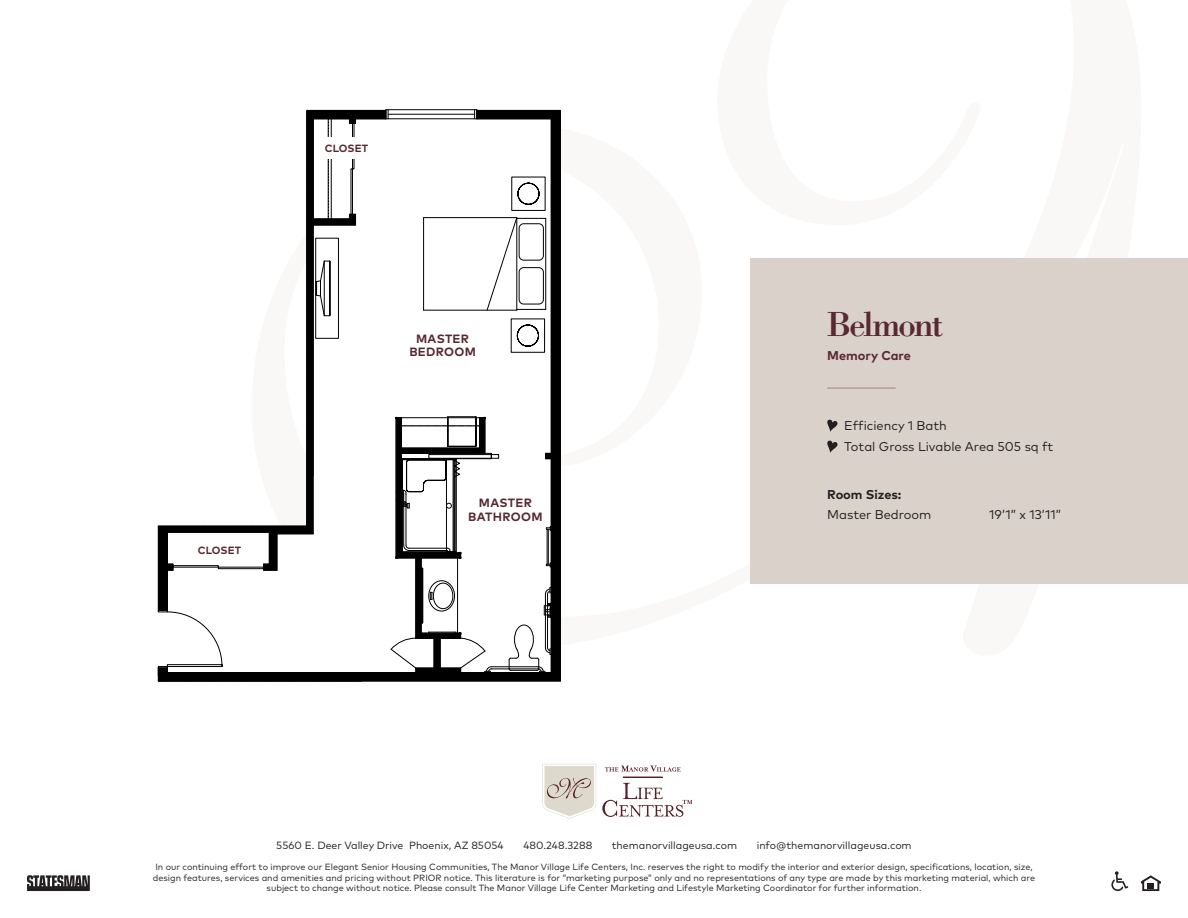
<style>
.page{position:relative;width:1188px;height:918px;background:#fff}
.page>*{position:absolute;margin:0;border:0;box-sizing:border-box;transform-origin:0 0}
.t1{font:36px "Bodoni Std";letter-spacing:-.06em;color:#582931}
.Paragraph_Style_2{font:12.75px "Mark Pro";color:#231f20}
.Paragraph_Style_2-2{font:700 12.75px "Mark Pro";color:#231f20}
.t2{font:700 12.75px "Mark Pro";color:#582931}
.t3{font:700 12px/13.2px "Mark Pro";letter-spacing:.025em;color:#582931;text-align:center}
.t4{font:10.5px "Mark Pro";color:#231f20}
.t5{font:700 10.5px "Mark Pro";letter-spacing:.005em;color:#582931}
.t6{font:9px/10.5px "Mark Pro";color:#231f20;text-align:center}
</style>
<div class="page">
<hr style="left:158px;top:681px;width:402px;height:1px;background:#000">
<hr style="left:386px;top:109px;width:91px;height:1px;background:#000">
<svg style="left:158px;top:110px;width:403px;height:571px"></svg>
<hr style="left:545px;top:595px;width:1px;height:52px;background:#000">
<hr style="left:547px;top:594px;width:1px;height:54px;background:#000">
<svg style="left:545px;top:587px;width:6px;height:8px"></svg>
<hr style="left:491px;top:669px;width:47px;height:1px;background:#000">
<hr style="left:492px;top:667px;width:46px;height:1px;background:#000">
<svg style="left:509px;top:602px;width:43px;height:71px"></svg>
<hr style="left:551px;top:584px;width:3px;height:74px;background:#000">
<hr style="left:484px;top:673px;width:62px;height:3px;background:#000">
<div style="left:421px;top:568px;width:2px;height:55px;border:1px dashed #000"></div>
<hr style="left:457px;top:558px;width:1px;height:75px;background:#000">
<svg style="left:391px;top:632px;width:101px;height:41px"></svg>
<hr style="left:406px;top:495px;width:1px;height:50px;background:#000">
<hr style="left:403px;top:495px;width:1px;height:50px;background:#000">
<hr style="left:409px;top:548px;width:39px;height:1px;background:#000">
<hr style="left:409px;top:550px;width:38px;height:1px;background:#000">
<hr style="left:401px;top:553px;width:55px;height:1px;background:#000">
<hr style="left:402px;top:552px;width:54px;height:1px;background:#000">
<hr style="left:401px;top:459px;width:1px;height:94px;background:#000">
<hr style="left:456px;top:459px;width:1px;height:94px;background:#000">
<hr style="left:402px;top:460px;width:1px;height:92px;background:#000">
<svg style="left:395px;top:545px;width:21px;height:14px"></svg>
<hr style="left:446px;top:460px;width:1px;height:92px;background:#000">
<hr style="left:453px;top:459px;width:1px;height:93px;background:#000">
<hr style="left:454px;top:459px;width:1px;height:93px;background:#000">
<svg style="left:446px;top:548px;width:15px;height:11px"></svg>
<svg style="left:395px;top:110px;width:166px;height:399px"></svg>
<svg style="left:158px;top:110px;width:198px;height:417px"></svg>
<div style="left:320px;top:137px;width:52px;height:21px;background:#fff"></div>
<div style="left:193px;top:539px;width:53px;height:21px;background:#fff"></div>
<div style="left:395px;top:333px;width:95px;height:24px;background:#fff"></div>
<div style="left:462px;top:496px;width:87px;height:26px;background:#fff"></div>
<svg style="left:605px;top:766px;width:76px;height:6px"></svg>
<hr style="left:623px;top:777px;width:39px;height:1px;background:#562027">
<svg style="left:542px;top:764px;width:54px;height:55px"></svg>
<svg style="left:602px;top:783px;width:90px;height:34px"></svg>
<svg style="left:1141px;top:875px;width:20px;height:16px"></svg>
<svg style="left:27px;top:875px;width:63px;height:16px"></svg>
<svg style="left:1111px;top:871px;width:17px;height:20px"></svg>
<div style="left:750px;top:259px;width:438px;height:325px;background:#dad1cb"></div>
<svg style="left:827px;top:419px;width:11px;height:13px"></svg>
<svg style="left:827px;top:440px;width:11px;height:13px"></svg>
<hr style="left:827px;top:388px;width:69px;height:1px;background:#a97f7e">
<p class="t5" style="left:198px;top:542px;width:45px">CLOSET</p>
<p class="t5" style="left:325px;top:140px;width:45px">CLOSET</p>
<p class="t3" style="left:409px;top:331px;width:68px">MASTER<br>BEDROOM</p>
<p class="t3" style="left:468px;top:496px;width:76px">MASTER<br>BATHROOM</p>
<p class="t1" style="left:827px;top:302px;width:118px">Belmont</p>
<p class="t2" style="left:827px;top:345px;width:85px">Memory Care</p>
<p class="Paragraph_Style_2" style="left:844px;top:416px;width:104px">Efficiency 1 Bath</p>
<p class="Paragraph_Style_2" style="left:844px;top:437px;width:211px">Total Gross Livable Area 505 sq ft</p>
<p class="Paragraph_Style_2-2" style="left:827px;top:485px;width:76px">Room Sizes:</p>
<p class="Paragraph_Style_2" style="left:827px;top:504px;width:106px">Master Bedroom</p>
<p class="Paragraph_Style_2" style="left:989px;top:504px;width:74px">19’1” x 13’11”</p>
<p class="t4" style="left:276px;top:838px;width:229px">5560 E. Deer Valley Drive Phoenix, AZ 85054</p>
<p class="t4" style="left:523px;top:838px;width:70px">480.248.3288</p>
<p class="t4" style="left:612px;top:838px;width:127px">themanorvillageusa.com</p>
<p class="t4" style="left:757px;top:838px;width:157px">info@themanorvillageusa.com</p>
<p class="t6" style="left:153px;top:861px;width:884px">In our continuing effort to improve our Elegant Senior Housing Communities, The Manor Village Life Centers, Inc. reserves the right to modify the interior and exterior design, specifications, location, size, design features, services and amenities and pricing without PRIOR notice. This literature is for “marketing purpose” only and no representations of any type are made by this marketing material, which are subject to change without notice. Please consult The Manor Village Life Center Marketing and Lifestyle Marketing Coordinator for further information.</p>
</div>
